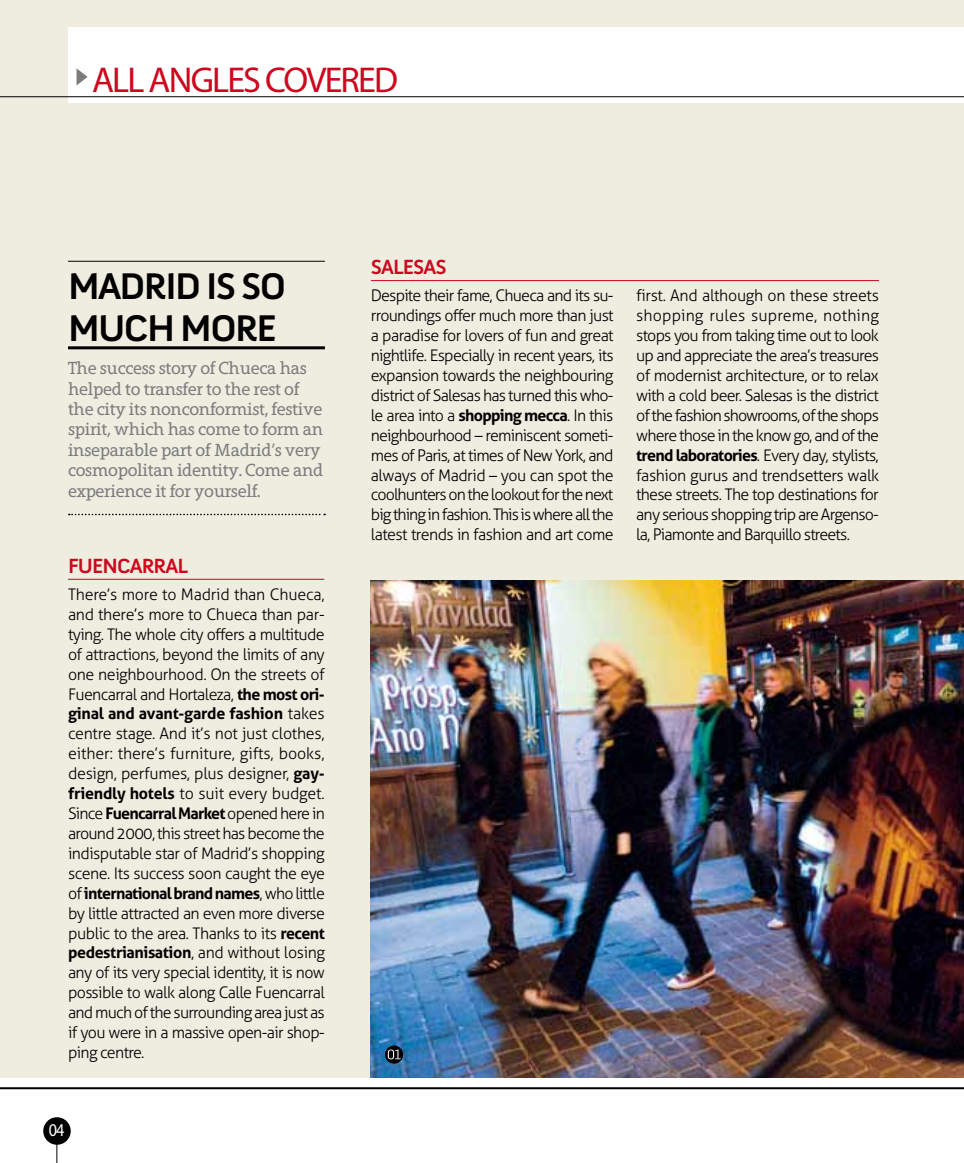
<style>
.page{position:relative;width:964px;height:1163px;background:#fff}
.page>*{position:absolute;margin:0;border:0;box-sizing:border-box;transform-origin:0 0}
.t1{font:700 38px/42px "Anivers";letter-spacing:-.045em;color:#000}
.t2{font:36px "Myriad Pro";letter-spacing:-.05em;color:#cd071e}
.t3{font:700 21px "Anivers";color:#cd071e}
.t4{font:18px/20.4px "Grandesign Neue Serif";letter-spacing:-.02em;color:#7b7c7e}
.t5{font:18px "Myriad Pro";color:#fff;scale:.9 1}
.t6{font:300 16px/20px "Aller";letter-spacing:-.05em;color:#000;text-align:justify}
.s1{font-weight:700}
</style>
<div class="page">
<div style="left:43px;top:1116px;width:28px;height:28px;background:#000;border-radius:50%"></div>
<hr style="left:57px;top:1126px;width:1px;height:36px;background:#000">
<div style="left:0;top:0;width:964px;height:1077px;background:#efede0"></div>
<div style="left:68px;top:27px;width:896px;height:75px;background:#fff"></div>
<hr style="left:0;top:1087px;width:964px;height:2px;background:#000">
<hr style="left:0;top:96px;width:964px;height:1px;background:#000">
<svg style="left:77px;top:69px;width:11px;height:16px"></svg>
<hr style="left:68px;top:261px;width:257px;height:1px;background:#000">
<hr style="left:68px;top:346px;width:257px;height:3px;background:#000">
<svg style="left:69px;top:513px;width:256px;height:2px"></svg>
<hr style="left:371px;top:280px;width:508px;height:1px;background:#cd071e">
<hr style="left:68px;top:578px;width:256px;height:1px;background:#cd071e">
<img style="left:371px;top:580px;width:593px;height:497px">
<svg style="left:385px;top:1045px;width:18px;height:18px"></svg>
<svg style="left:388px;top:1049px;width:13px;height:10px"></svg>
<h2 class="t2" style="left:92px;top:60px;width:307px">ALL ANGLES COVERED</h2>
<h1 class="t1" style="left:68px;top:265px;width:220px">MADRID IS SO<br>MUCH MORE</h1>
<p class="t4" style="left:68px;top:358px;width:257px">The success story of Chueca has helped to transfer to the rest of the city its nonconformist, festive spirit, which has come to form an inseparable part of Madrid’s very cosmopolitan identity. Come and experience it for yourself.</p>
<h3 class="t3" style="left:68px;top:554px;width:13px">FUENCARRAL</h3>
<p class="t6" style="left:68px;top:584px;width:258px">There’s more to Madrid than Chueca, and there’s more to Chueca than par&shy;tying. The whole city offers a multitude of attractions, beyond the limits of any one neighbourhood. On the streets of Fuencarral and Hortaleza, <span class="s1">the most ori&shy;ginal and avant-garde fashion</span> takes centre stage. And it’s not just clothes, either: there’s furniture, gifts, books, design, perfumes, plus designer, <span class="s1">gay&shy;friendly hotels</span> to suit every budget.<br>Since <span class="s1">Fuencarral Market</span> opened here in around 2000, this street has become the indisputable star of Madrid’s shopping scene. Its success soon caught the eye of <span class="s1">international brand names</span>, who little by little attracted an even more diverse public to the area. Thanks to its <span class="s1">recent pedestrianisation</span>, and without losing any of its very special identity, it is now possible to walk along Calle Fuencarral and much of the surrounding area just as if you were in a massive open-air shop&shy;ping centre.</p>
<p class="t5" style="left:49px;top:1119px;width:19px">04</p>
<h3 class="t3" style="left:371px;top:256px;width:23px">SALESAS</h3>
<p class="t6" style="left:371px;top:285px;width:244px">Despite their fame, Chueca and its su&shy;rroundings offer much more than just a paradise for lovers of fun and great nightlife. Especially in recent years, its expansion towards the neighbouring district of Salesas has turned this who&shy;le area into a <span class="s1">shopping mecca</span>. In this neighbourhood – reminiscent someti&shy;mes of Paris, at times of New York, and always of Madrid – you can spot the coolhunters on the lookout for the next big thing in fashion. This is where all the latest trends in fashion and art come</p>
<p class="t6" style="left:636px;top:285px;width:244px">first. And although on these streets shopping rules supreme, nothing stops you from taking time out to look up and appreciate the area’s treasures of modernist architecture, or to relax with a cold beer. Salesas is the district of the fashion showrooms, of the shops where those in the know go, and of the <span class="s1">trend laboratories</span>. Every day, stylists, fashion gurus and trendsetters walk these streets. The top destinations for any serious shopping trip are Argenso&shy;la, Piamonte and Barquillo streets.</p>
</div>
